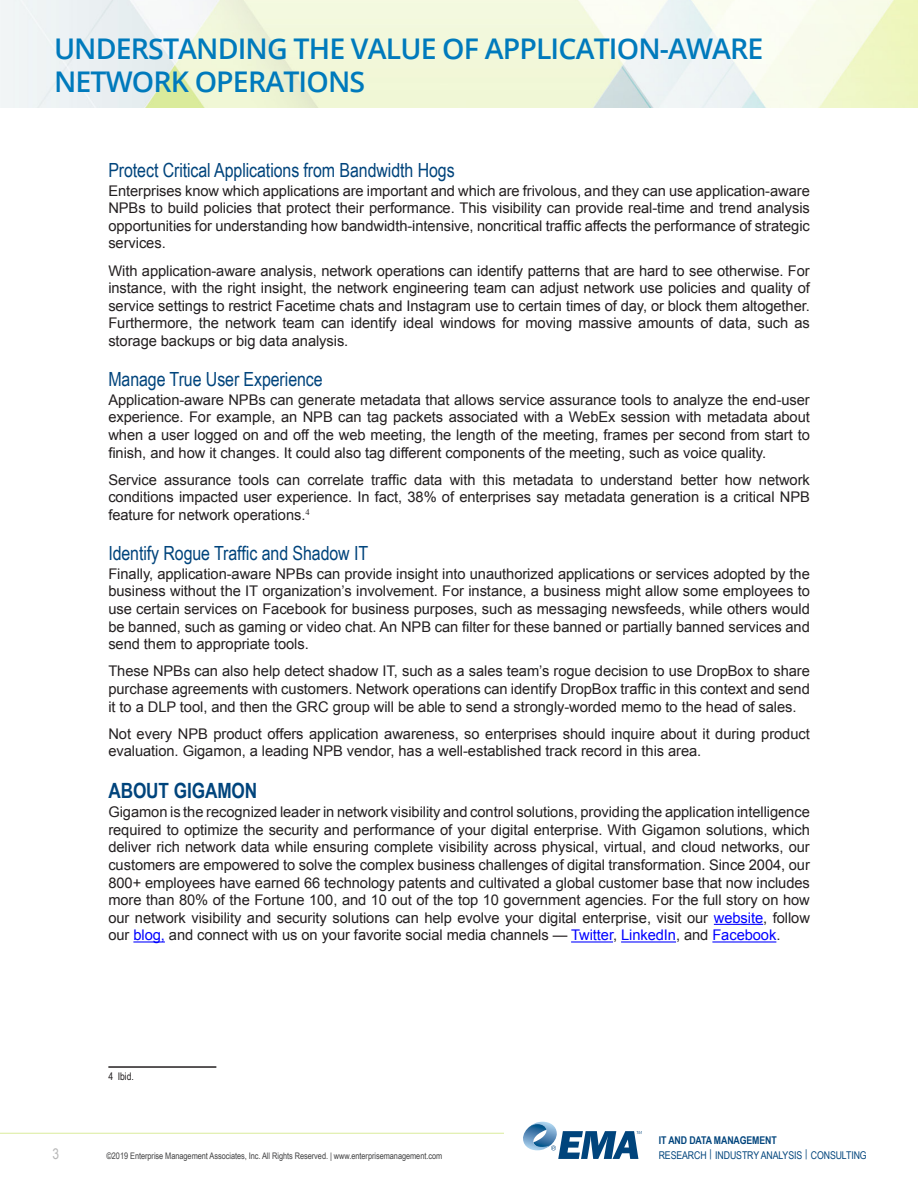
<style>
.page{position:relative;width:918px;height:1188px;background:#fff}
.page>*{position:absolute;margin:0;border:0;box-sizing:border-box;transform-origin:0 0}
.t1{font:600 28.5px/33px "Open Sans";letter-spacing:-.03em;color:#007abc}
.Heading_1{font:700 21px "Arial Narrow";letter-spacing:-.005em;color:#00447c}
.Heading_2{font:19.5px "Arial Narrow";letter-spacing:-.005em;color:#00447c}
.t2{font:15px "Arial";color:#b7b7b7;scale:.8 1}
.t3{font:14.7px/17.7px "Arial";letter-spacing:-.005em;color:#231f20;text-align:justify}
.t4{font:10.65px/14.5px "Arial Narrow";letter-spacing:-.01em;color:#00447c}
.Footnote_Text{font:10.5px "Arial Narrow";color:#231f20}
.t5{font:9px "Arial Narrow";letter-spacing:-.005em;color:#414142}
.s1{color:#00f}
.s2{font-weight:700}
</style>
<div class="page">
<img style="left:0;top:0;width:918px;height:108px">
<svg style="left:523px;top:1122px;width:119px;height:37px"></svg>
<hr style="left:0;top:1133px;width:504px;height:1px;background:#daeb9b">
<hr style="left:714px;top:924px;width:49px;height:1px;background:#00f">
<hr style="left:133px;top:941px;width:32px;height:2px;background:#00f">
<hr style="left:571px;top:941px;width:42px;height:2px;background:#00f">
<hr style="left:621px;top:941px;width:55px;height:2px;background:#00f">
<hr style="left:712px;top:941px;width:64px;height:2px;background:#00f">
<hr style="left:108px;top:1066px;width:108px;height:2px;background:#231f20">
<h1 class="t1" style="left:54px;top:31px;width:711px">UNDERSTANDING THE VALUE OF APPLICATION-AWARE<br>NETWORK OPERATIONS</h1>
<p class="Heading_2" style="left:108px;top:155px;width:348px">Protect Critical Applications from Bandwidth Hogs</p>
<p class="t3" style="left:108px;top:182px;width:703px">Enterprises know which applications are important and which are frivolous, and they can use application-aware NPBs to build policies that protect their performance. This visibility can provide real-time and trend analysis opportunities for understanding how bandwidth-intensive, noncritical traffic affects the performance of strategic services.</p>
<p class="t3" style="left:108px;top:262px;width:703px">With application-aware analysis, network operations can identify patterns that are hard to see otherwise. For instance, with the right insight, the network engineering team can adjust network use policies and quality of service settings to restrict Facetime chats and Instagram use to certain times of day, or block them altogether.<br>Furthermore, the network team can identify ideal windows for moving massive amounts of data, such as storage backups or big data analysis.</p>
<p class="Heading_2" style="left:108px;top:365px;width:216px">Manage True User Experience</p>
<p class="t3" style="left:108px;top:391px;width:703px">Application-aware NPBs can generate metadata that allows service assurance tools to analyze the end-user experience. For example, an NPB can tag packets associated with a WebEx session with metadata about when a user logged on and off the web meeting, the length of the meeting, frames per second from start to finish, and how it changes. It could also tag different components of the meeting, such as voice quality.</p>
<p class="t3" style="left:108px;top:471px;width:703px">Service assurance tools can correlate traffic data with this metadata to understand better how network conditions impacted user experience. In fact, 38% of enterprises say metadata generation is a critical NPB feature for network operations.<sup>4</sup></p>
<p class="Heading_2" style="left:108px;top:538px;width:261px">Identify Rogue Traffic and Shadow IT</p>
<p class="t3" style="left:108px;top:565px;width:703px">Finally, application-aware NPBs can provide insight into unauthorized applications or services adopted by the business without the IT organization’s involvement. For instance, a business might allow some employees to use certain services on Facebook for business purposes, such as messaging newsfeeds, while others would be banned, such as gaming or video chat. An NPB can filter for these banned or partially banned services and send them to appropriate tools.</p>
<p class="t3" style="left:108px;top:662px;width:703px">These NPBs can also help detect shadow IT, such as a sales team’s rogue decision to use DropBox to share purchase agreements with customers. Network operations can identify DropBox traffic in this context and send it to a DLP tool, and then the GRC group will be able to send a strongly-worded memo to the head of sales.</p>
<p class="t3" style="left:108px;top:725px;width:703px">Not every NPB product offers application awareness, so enterprises should inquire about it during product evaluation. Gigamon, a leading NPB vendor, has a well-established track record in this area.</p>
<p class="Heading_1" style="left:108px;top:775px;width:150px">ABOUT GIGAMON</p>
<p class="t3" style="left:108px;top:803px;width:703px">Gigamon is the recognized leader in network visibility and control solutions, providing the application intelligence required to optimize the security and performance of your digital enterprise. With Gigamon solutions, which deliver rich network data while ensuring complete visibility across physical, virtual, and cloud networks, our customers are empowered to solve the complex business challenges of digital transformation. Since 2004, our 800+ employees have earned 66 technology patents and cultivated a global customer base that now includes more than 80% of the Fortune 100, and 10 out of the top 10 government agencies. For the full story on how our network visibility and security solutions can help evolve your digital enterprise, visit our <span class="s1">website</span>, follow our <span class="s1">blog,</span> and connect with us on your favorite social media channels — <span class="s1">Twitter</span>, <span class="s1">LinkedIn</span>, and <span class="s1">Facebook</span>.</p>
<p class="Footnote_Text" style="left:108px;top:1068px;width:27px">4 Ibid.</p>
<p class="t2" style="left:52px;top:1144px;width:10px">3</p>
<p class="t5" style="left:106px;top:1149px;width:337px">©2019 Enterprise Management Associates, Inc. All Rights Reserved. | www.enterprisemanagement.com</p>
<p class="t4" style="left:659px;top:1133px;width:209px"><span class="s2">IT AND DATA MANAGEMENT<br></span>RESEARCH <sup>|</sup> INDUSTRY ANALYSIS <sup>|</sup> CONSULTING</p>
</div>
